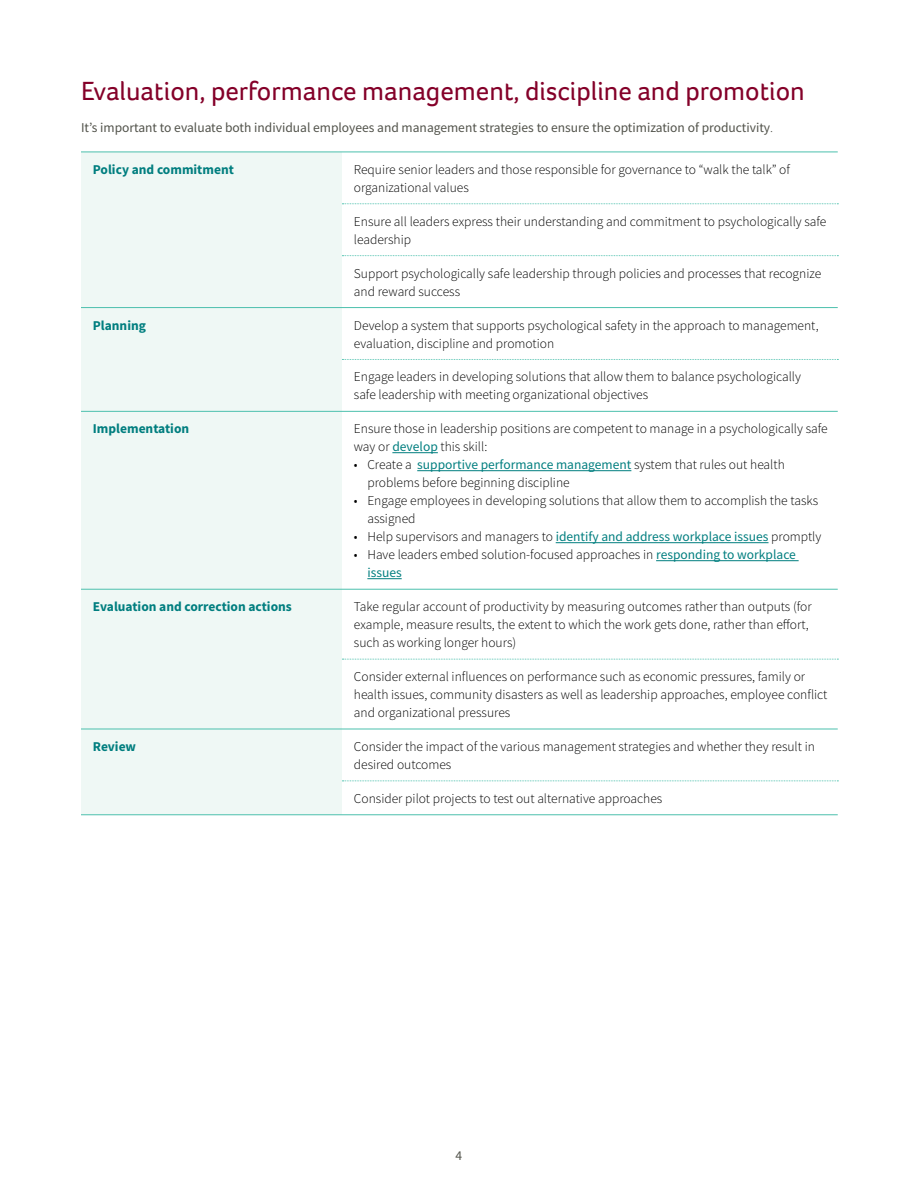
<style>
.page{position:relative;width:918px;height:1188px;background:#fff}
.page>*{position:absolute;margin:0;border:0;box-sizing:border-box;transform-origin:0 0}
.t1{font:27px "Foco";color:#840029}
.t2{font:300 13.5px/18px "Source Sans Pro";color:#000}
.t3{font:13.5px "Source Sans Pro";color:#51524a}
.t4{font:700 13.5px "Source Sans Pro";color:#007e7f}
.s1{font-weight:300}
.s2{font-weight:400;color:#007e7f}
</style>
<div class="page">
<div style="left:81px;top:153px;width:261px;height:661px;background:#eff8f5"></div>
<svg style="left:342px;top:203px;width:496px;height:1px"></svg>
<svg style="left:342px;top:255px;width:496px;height:1px"></svg>
<hr style="left:342px;top:589px;width:496px;height:1px;background:#4cc0ad">
<svg style="left:342px;top:659px;width:496px;height:1px"></svg>
<hr style="left:342px;top:729px;width:496px;height:1px;background:#4cc0ad">
<svg style="left:342px;top:781px;width:496px;height:1px"></svg>
<hr style="left:81px;top:152px;width:261px;height:1px;background:#4cc0ad">
<hr style="left:81px;top:307px;width:261px;height:1px;background:#4cc0ad">
<hr style="left:81px;top:411px;width:261px;height:1px;background:#4cc0ad">
<hr style="left:342px;top:411px;width:496px;height:1px;background:#4cc0ad">
<hr style="left:81px;top:589px;width:261px;height:1px;background:#4cc0ad">
<hr style="left:81px;top:729px;width:261px;height:1px;background:#4cc0ad">
<hr style="left:342px;top:814px;width:496px;height:1px;background:#4cc0ad">
<hr style="left:81px;top:814px;width:261px;height:1px;background:#4cc0ad">
<hr style="left:342px;top:152px;width:496px;height:1px;background:#4cc0ad">
<hr style="left:342px;top:307px;width:496px;height:1px;background:#4cc0ad">
<svg style="left:342px;top:359px;width:496px;height:1px"></svg>
<hr style="left:392px;top:452px;width:46px;height:1px;background:#007e7f">
<hr style="left:417px;top:470px;width:214px;height:1px;background:#007e7f">
<hr style="left:556px;top:542px;width:213px;height:1px;background:#007e7f">
<hr style="left:656px;top:560px;width:143px;height:1px;background:#007e7f">
<hr style="left:367px;top:578px;width:35px;height:1px;background:#007e7f">
<h1 class="t1" style="left:81px;top:73px;width:725px">Evaluation, performance management, discipline and promotion</h1>
<p class="t3" style="left:81px;top:119px;width:694px">It’s important to evaluate both individual employees and management strategies to ensure the optimization of productivity<span class="s1">.</span></p>
<p class="t4" style="left:93px;top:160px;width:143px">Policy and commitment</p>
<p class="t2" style="left:354px;top:160px;width:438px">Require senior leaders and those responsible for governance to “walk the talk” of organizational values</p>
<p class="t2" style="left:354px;top:212px;width:474px">Ensure all leaders express their understanding and commitment to psychologically safe leadership</p>
<p class="t2" style="left:354px;top:264px;width:469px">Support psychologically safe leadership through policies and processes that recognize and reward success</p>
<p class="t4" style="left:93px;top:316px;width:55px">Planning</p>
<p class="t2" style="left:354px;top:316px;width:466px">Develop a system that supports psychological safety in the approach to management, evaluation, discipline and promotion</p>
<p class="t2" style="left:354px;top:368px;width:449px">Engage leaders in developing solutions that allow them to balance psychologically safe leadership with meeting organizational objectives</p>
<p class="t4" style="left:93px;top:420px;width:98px">Implementation</p>
<p class="t2" style="left:354px;top:420px;width:475px">Ensure those in leadership positions are competent to manage in a psychologically safe way or <span class="s2">develop</span> this skill:</p>
<p class="t2" style="left:367px;top:456px;width:419px;text-indent:-14px">• Create a <span class="s2">supportive performance management</span> system that rules out health problems before beginning discipline</p>
<p class="t2" style="left:367px;top:492px;width:452px;text-indent:-14px">• Engage employees in developing solutions that allow them to accomplish the tasks assigned</p>
<p class="t2" style="left:354px;top:528px;width:469px">• Help supervisors and managers to <span class="s2">identify and address workplace issues</span> promptly</p>
<p class="t2" style="left:367px;top:546px;width:430px;text-indent:-14px">• Have leaders embed solution-focused approaches in <span class="s2">responding to workplace issues</span></p>
<p class="t4" style="left:93px;top:598px;width:201px">Evaluation and correction actions</p>
<p class="t2" style="left:354px;top:598px;width:459px">Take regular account of productivity by measuring outcomes rather than outputs (for example, measure results, the extent to which the work gets done, rather than effort, such as working longer hours)</p>
<p class="t2" style="left:354px;top:668px;width:475px">Consider external influences on performance such as economic pressures, family or health issues, community disasters as well as leadership approaches, employee conflict and organizational pressures</p>
<p class="t4" style="left:93px;top:737px;width:45px">Review</p>
<p class="t2" style="left:354px;top:737px;width:463px">Consider the impact of the various management strategies and whether they result in desired outcomes</p>
<p class="t2" style="left:354px;top:789px;width:310px">Consider pilot projects to test out alternative approaches</p>
<p class="t3" style="left:456px;top:1147px;width:8px">4</p>
</div>
